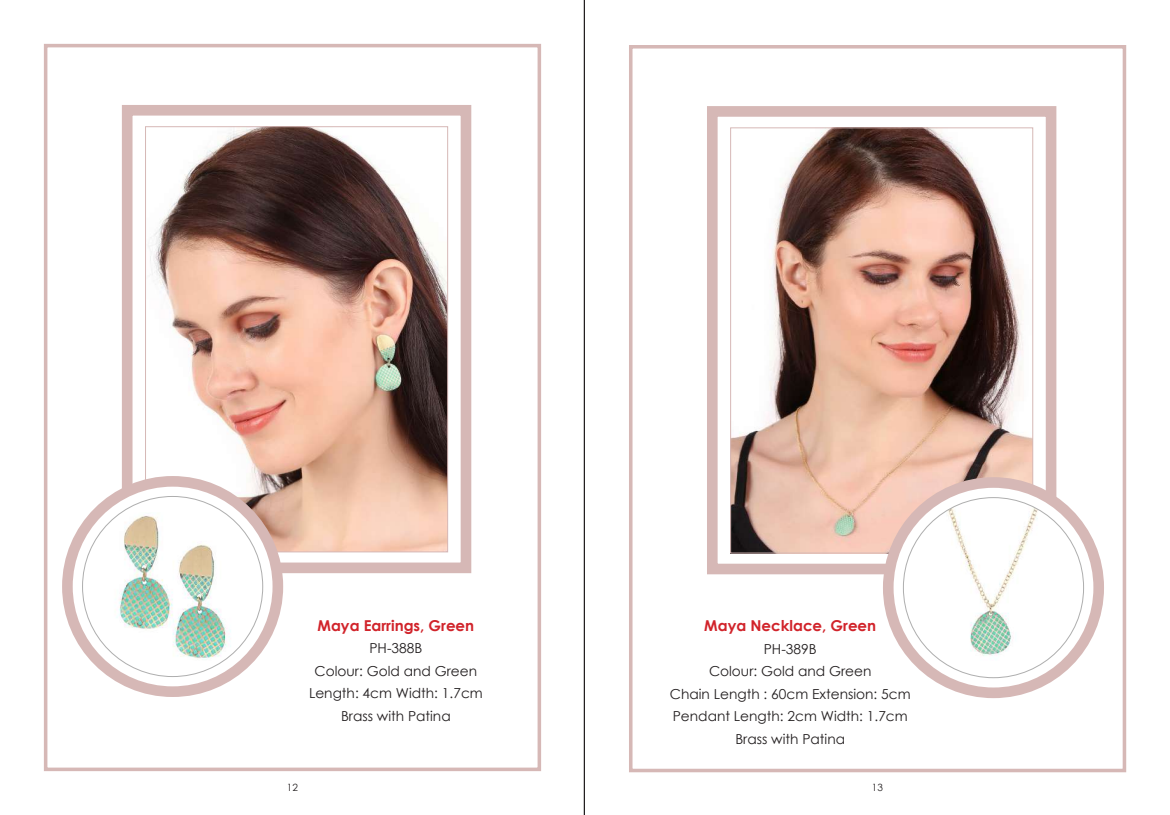
<style>
.page{position:relative;width:1170px;height:815px;background:#fff}
.page>*{position:absolute;margin:0;border:0;box-sizing:border-box;transform-origin:0 0}
.t1{font:700 15px "Century Gothic";color:#d1232a}
.t2{font:13.75px/22.5px "Century Gothic";color:#231f20;text-align:center}
.t3{font:10px "Century Gothic";color:#231f20}
</style>
<div class="page">
<div style="left:44px;top:44px;width:497px;height:727px;border:4px solid #d6b8b6"></div>
<div style="left:122px;top:105px;width:349px;height:468px;background:#fff;border:11px solid #d6b8b6"></div>
<img style="left:148px;top:128px;width:298px;height:422px">
<svg style="left:67px;top:481px;width:211px;height:211px"></svg>
<div style="left:62px;top:476px;width:221px;height:221px;border:11px solid #d6b8b6;border-radius:50%"></div>
<div style="left:82px;top:496px;width:181px;height:181px;background:#fff;border-radius:50%"></div>
<img style="left:96px;top:512px;width:148px;height:149px">
<svg style="left:707px;top:106px;width:349px;height:468px"></svg>
<img style="left:732px;top:129px;width:299px;height:422px">
<div style="left:629px;top:45px;width:497px;height:727px;border:4px solid #d6b8b6"></div>
<svg style="left:888px;top:482px;width:210px;height:211px"></svg>
<div style="left:882px;top:477px;width:221px;height:221px;border:11px solid #d6b8b6;border-radius:50%"></div>
<div style="left:903px;top:498px;width:180px;height:180px;background:#fff;border-radius:50%"></div>
<img style="left:903px;top:498px;width:180px;height:163px">
<hr style="left:583px;top:0;width:2px;height:815px;background:#231f20">
<p class="t1" style="left:317px;top:614px;width:158px">Maya Earrings, Green</p>
<p class="t2" style="left:309px;top:637px;width:175px">PH-388B<br>Colour: Gold and Green<br>Length: 4cm Width: 1.7cm<br>Brass with Patina</p>
<p class="t1" style="left:704px;top:615px;width:173px">Maya Necklace, Green</p>
<p class="t2" style="left:669px;top:637px;width:242px">PH-389B<br>Colour: Gold and Green<br>Chain Length : 60cm Extension: 5cm<br>Pendant Length: 2cm Width: 1.7cm<br>Brass with Patina</p>
<p class="t3" style="left:287px;top:780px;width:13px">12</p>
<p class="t3" style="left:871px;top:780px;width:13px">13</p>
</div>
